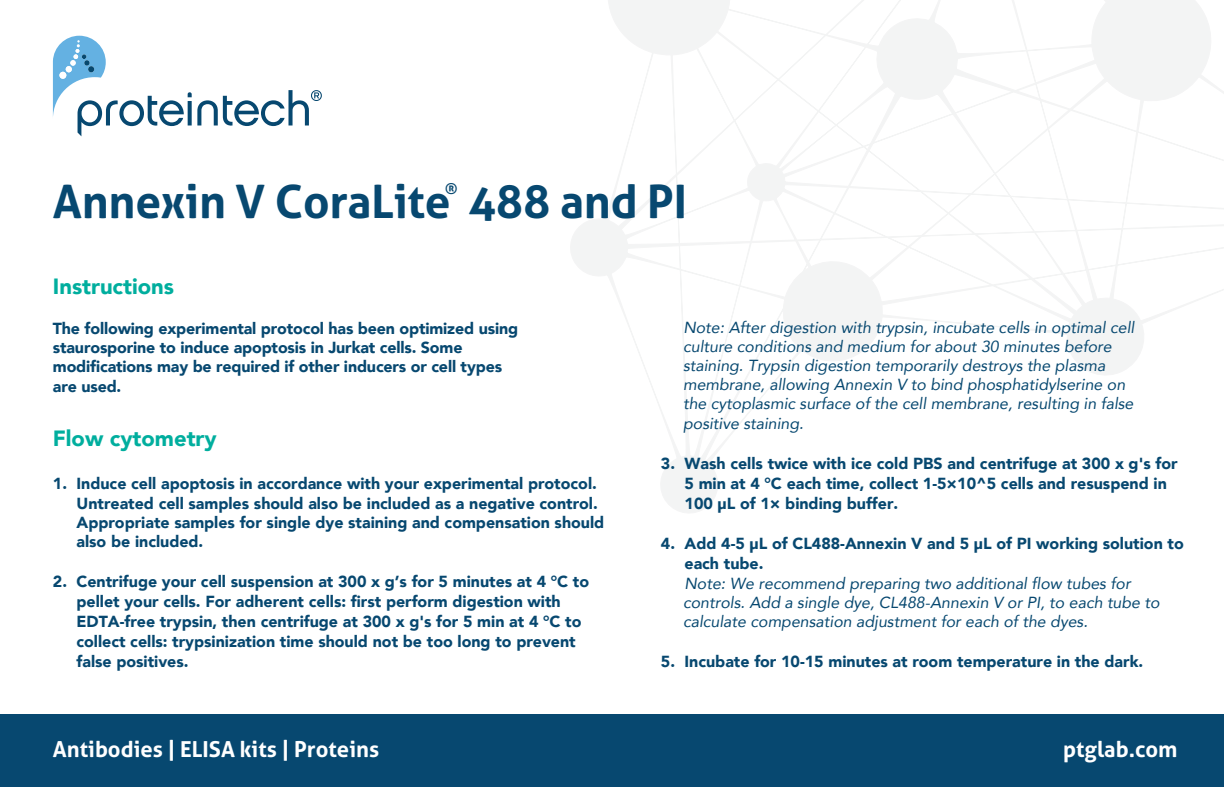
<style>
.page{position:relative;width:1224px;height:787px;background:#fff}
.page>*{position:absolute;margin:0;border:0;box-sizing:border-box;transform-origin:0 0}
.t1{font:700 46px "Aller";letter-spacing:-.005em;color:#074870}
.t2{font:700 22px "Aller";color:#fff}
.t3{font:900 22px "Avenir";color:#00ae9e}
.t4{font:900 16px/20px "Avenir";color:#074870}
.t5{font:italic 16px/19.2px "Avenir";color:#074870}
.t6{font:700 15px "Aller";color:#074870}
</style>
<div class="page">
<svg style="left:570px;top:0;width:654px;height:513px"></svg>
<svg style="left:583px;top:263px;width:99px;height:206px"></svg>
<div style="left:0;top:715px;width:1224px;height:72px;background:#074870"></div>
<svg style="left:53px;top:36px;width:269px;height:100px"></svg>
<p class="t6" style="left:445px;top:179px;width:14px">®</p>
<h1 class="t1" style="left:53px;top:173px;width:636px">Annexin V CoraLite 488 and PI</h1>
<h2 class="t3" style="left:53px;top:267px;width:123px">Instructions</h2>
<p class="t4" style="left:53px;top:318px;width:467px;line-height:19.4px">The following experimental protocol has been optimized using staurosporine to induce apoptosis in Jurkat cells. Some modifications may be required if other inducers or cell types are used.</p>
<h2 class="t3" style="left:53px;top:419px;width:165px">Flow cytometry</h2>
<p class="t4" style="left:77px;top:473px;width:529px;line-height:19.4px;text-indent:-24px">1. Induce cell apoptosis in accordance with your experimental protocol.<br>Untreated cell samples should also be included as a negative control.<br>Appropriate samples for single dye staining and compensation should also be included.</p>
<p class="t4" style="left:77px;top:570px;width:514px;text-indent:-24px">2. Centrifuge your cell suspension at 300 x g’s for 5 minutes at 4 ℃ to pellet your cells. For adherent cells: first perform digestion with EDTA-free trypsin, then centrifuge at 300 x g's for 5 min at 4 ℃ to collect cells: trypsinization time should not be too long to prevent false positives.</p>
<p class="t5" style="left:683px;top:318px;width:453px">Note: After digestion with trypsin, incubate cells in optimal cell culture conditions and medium for about 30 minutes before staining. Trypsin digestion temporarily destroys the plasma membrane, allowing Annexin V to bind phosphatidylserine on the cytoplasmic surface of the cell membrane, resulting in false positive staining.</p>
<p class="t4" style="left:685px;top:453px;width:495px;text-indent:-24px">3. Wash cells twice with ice cold PBS and centrifuge at 300 x g's for<br>5 min at 4 ℃ each time, collect 1-5×10^5 cells and resuspend in<br>100 μL of 1× binding buffer.</p>
<p class="t4" style="left:685px;top:533px;width:501px;text-indent:-24px">4. Add 4-5 μL of CL488-Annexin V and 5 μL of PI working solution to each tube.</p>
<p class="t5" style="left:683px;top:574px;width:478px">Note: We recommend preparing two additional flow tubes for controls. Add a single dye, CL488-Annexin V or PI, to each tube to calculate compensation adjustment for each of the dyes.</p>
<p class="t4" style="left:661px;top:651px;width:484px">5. Incubate for 10-15 minutes at room temperature in the dark.</p>
<h2 class="t2" style="left:53px;top:736px;width:328px">Antibodies | ELISA kits | Proteins</h2>
<h2 class="t2" style="left:1063px;top:736px;width:116px">ptglab.com</h2>
</div>
